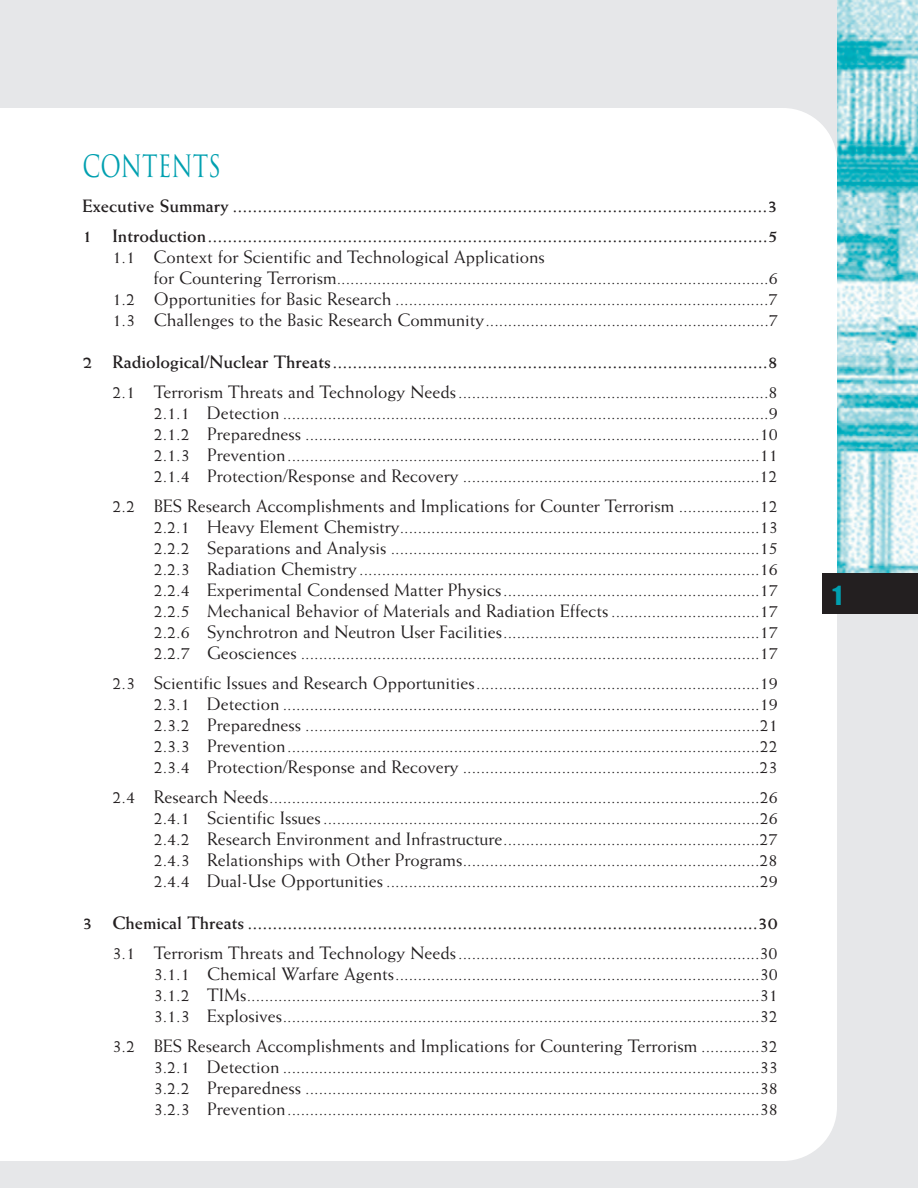
<style>
.page{position:relative;width:918px;height:1188px;background:#e6e7e9}
.page>*{position:absolute;margin:0;border:0;box-sizing:border-box;transform-origin:0 0}
.t1{font:30px "Trajan";color:#00a0b0;scale:.75 1}
.t2{font:27px "Impact";color:#00a0b0}
.t3{font:18px/21px "Weiss";color:#231f20;text-align:justify}
.t4{font:700 18px/30px "Weiss";color:#231f20}
</style>
<div class="page">
<div style="left:0;top:108px;width:837px;height:1053px;background:#fff"></div>
<img style="left:837px;top:0;width:81px;height:573px">
<div style="left:822px;top:573px;width:96px;height:41px;background:#231f20"></div>
<div style="left:81px;top:198px;width:704px;height:939px;background:#fff"></div>
<h1 class="t1" style="left:82px;top:149px;width:186px">CONTENTS</h1>
<p class="t4" style="left:82px;top:193px;width:697px">Executive Summary ...........................................................................................................3<br>1 Introduction................................................................................................................5</p>
<p class="t3" style="left:113px;top:248px;width:434px">1.1 Context for Scientific and Technological Applications</p>
<p class="t3" style="left:154px;top:269px;width:626px">for Countering Terrorism................................................................................................6</p>
<p class="t3" style="left:113px;top:290px;width:667px">1.2 Opportunities for Basic Research ...................................................................................7</p>
<p class="t3" style="left:113px;top:311px;width:667px">1.3 Challenges to the Basic Research Community...............................................................7</p>
<p class="t4" style="left:82px;top:349px;width:697px">2 Radiological/Nuclear Threats.......................................................................................8</p>
<p class="t3" style="left:154px;top:383px;width:626px;text-indent:-41px">2.1 Terrorism Threats and Technology Needs.....................................................................8<br>2.1.1 Detection ............................................................................................................9<br>2.1.2 Preparedness .....................................................................................................10<br>2.1.3 Prevention.........................................................................................................11<br>2.1.4 Protection/Response and Recovery ..................................................................12</p>
<p class="t3" style="left:154px;top:497px;width:626px;text-indent:-41px">2.2 BES Research Accomplishments and Implications for Counter Terrorism ..................12<br>2.2.1 Heavy Element Chemistry................................................................................13<br>2.2.2 Separations and Analysis ..................................................................................15<br>2.2.3 Radiation Chemistry.........................................................................................16<br>2.2.4 Experimental Condensed Matter Physics.........................................................17<br>2.2.5 Mechanical Behavior of Materials and Radiation Effects .................................17<br>2.2.6 Synchrotron and Neutron User Facilities.........................................................17<br>2.2.7 Geosciences ......................................................................................................17</p>
<p class="t3" style="left:154px;top:674px;width:626px;text-indent:-41px">2.3 Scientific Issues and Research Opportunities...............................................................19<br>2.3.1 Detection ..........................................................................................................19<br>2.3.2 Preparedness .....................................................................................................21<br>2.3.3 Prevention.........................................................................................................22<br>2.3.4 Protection/Response and Recovery ..................................................................23</p>
<p class="t3" style="left:154px;top:788px;width:626px;text-indent:-41px">2.4 Research Needs.............................................................................................................26<br>2.4.1 Scientific Issues .................................................................................................26<br>2.4.2 Research Environment and Infrastructure.........................................................27<br>2.4.3 Relationships with Other Programs..................................................................28<br>2.4.4 Dual-Use Opportunities ...................................................................................29</p>
<p class="t4" style="left:83px;top:910px;width:697px">3 Chemical Threats ......................................................................................................30</p>
<p class="t3" style="left:154px;top:944px;width:626px;text-indent:-41px">3.1 Terrorism Threats and Technology Needs...................................................................30<br>3.1.1 Chemical Warfare Agents.................................................................................30<br>3.1.2 TIMs..................................................................................................................31<br>3.1.3 Explosives..........................................................................................................32</p>
<p class="t3" style="left:154px;top:1037px;width:626px;text-indent:-41px">3.2 BES Research Accomplishments and Implications for Countering Terrorism .............32<br>3.2.1 Detection ..........................................................................................................33<br>3.2.2 Preparedness .....................................................................................................38<br>3.2.3 Prevention.........................................................................................................38</p>
<h2 class="t2" style="left:832px;top:585px;width:11px">1</h2>
</div>
